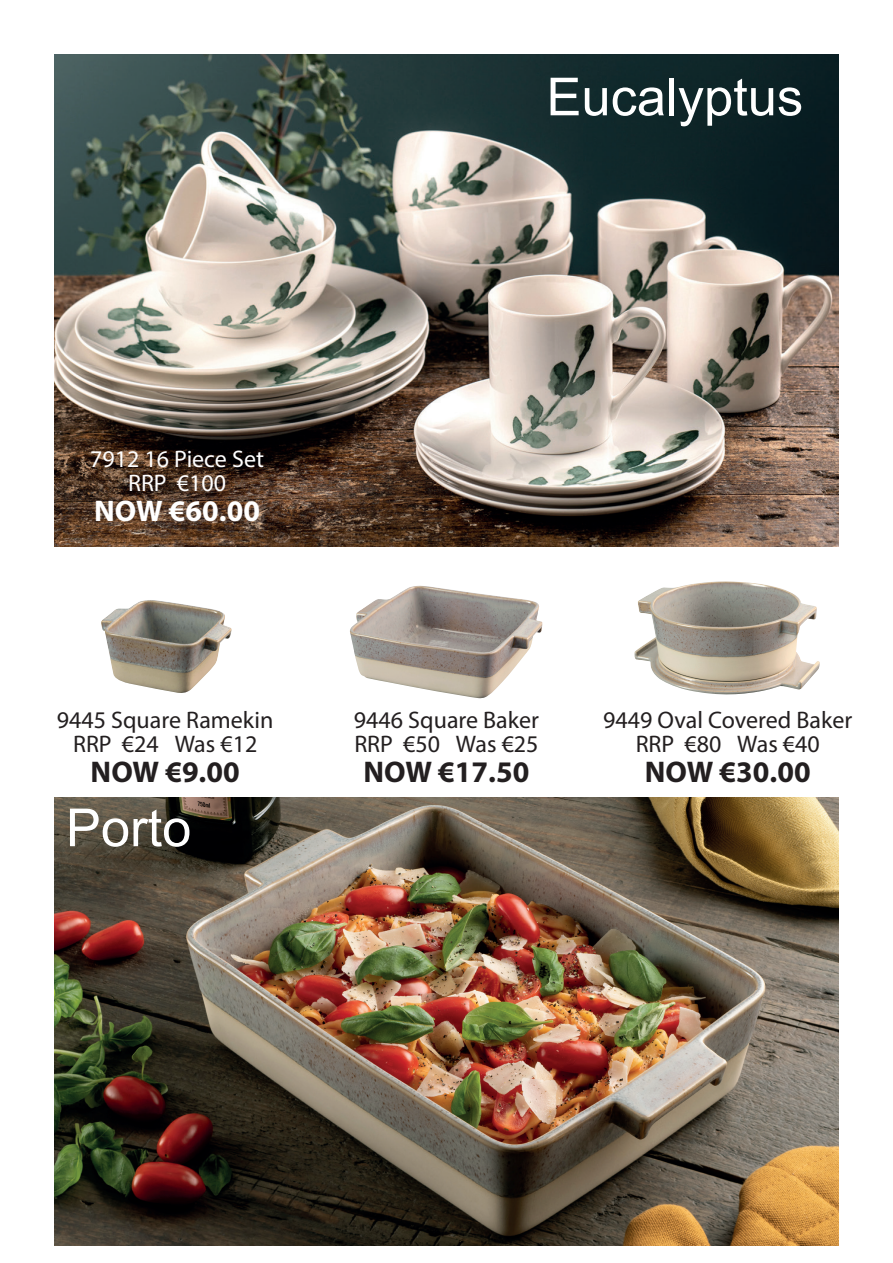
<style>
.page{position:relative;width:893px;height:1263px;background:#fff}
.page>*{position:absolute;margin:0;border:0;box-sizing:border-box;transform-origin:0 0}
.t1{font:52.5px "Arial";color:#fff}
.t2{font:700 30px "Myriad Pro";color:#231f20}
.t3{font:700 30px "Myriad Pro";color:#fff}
.t4{font:24px/24px "Myriad Pro";color:#231f20;text-align:center}
.t5{font:24px/24px "Myriad Pro";color:#fff;text-align:center}
</style>
<div class="page">
<img style="left:54px;top:54px;width:785px;height:492px">
<img style="left:54px;top:797px;width:785px;height:448px">
<img style="left:101px;top:600px;width:131px;height:93px">
<img style="left:350px;top:586px;width:192px;height:112px">
<img style="left:634px;top:581px;width:186px;height:114px">
<h1 class="t1" style="left:546px;top:61px;width:258px">Eucalyptus</h1>
<p class="t5" style="left:90px;top:446px;width:175px">7912 16 Piece Set<br>RRP €100</p>
<p class="t3" style="left:94px;top:491px;width:167px">NOW €60.00</p>
<p class="t4" style="left:57px;top:707px;width:218px">9445 Square Ramekin<br>RRP €24 Was €12</p>
<p class="t2" style="left:91px;top:752px;width:151px">NOW €9.00</p>
<h1 class="t1" style="left:66px;top:791px;width:127px">Porto</h1>
<p class="t4" style="left:354px;top:707px;width:187px;text-align:left">9446 Square Baker<br>RRP €50 Was €25</p>
<p class="t2" style="left:364px;top:752px;width:167px">NOW €17.50</p>
<p class="t4" style="left:603px;top:707px;width:250px">9449 Oval Covered Baker<br>RRP €80 Was €40</p>
<p class="t2" style="left:645px;top:752px;width:167px">NOW €30.00</p>
</div>
